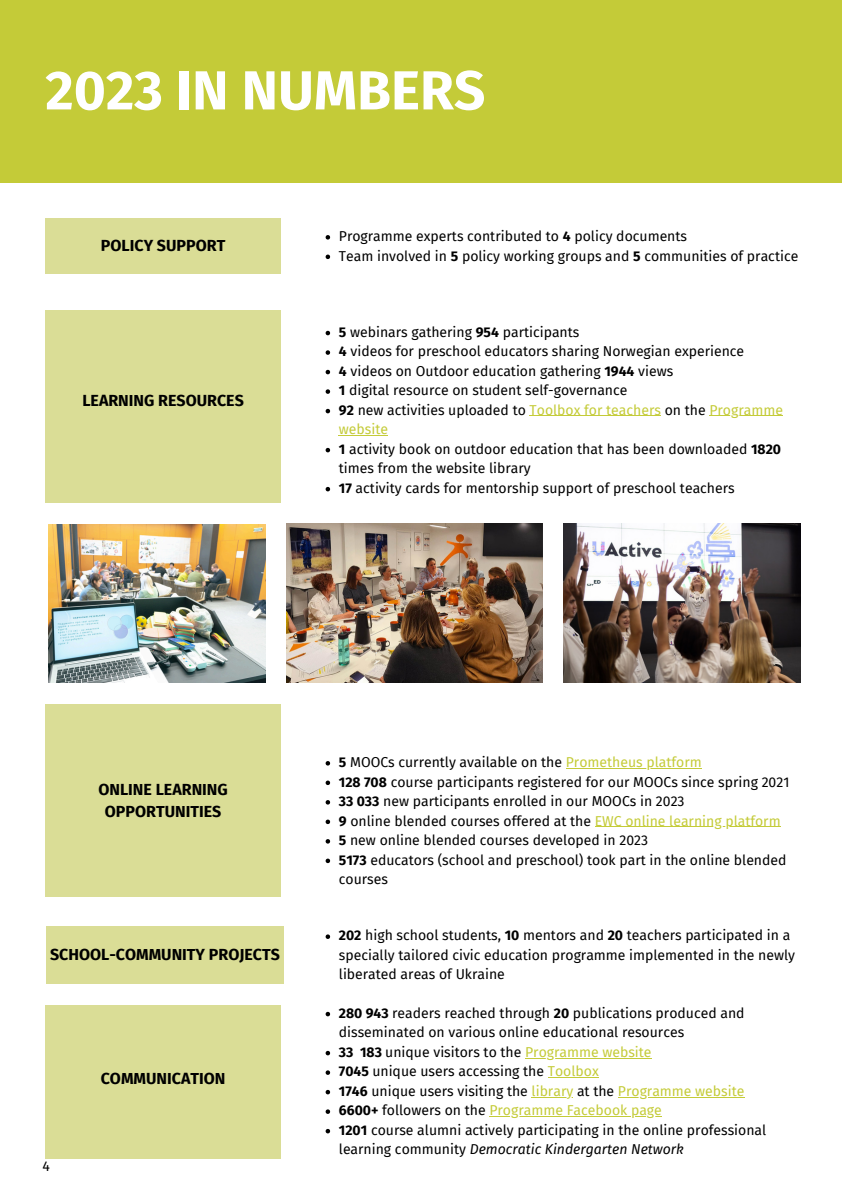
<style>
.page{position:relative;width:842px;height:1191px;background:#fff}
.page>*{position:absolute;margin:0;border:0;box-sizing:border-box;transform-origin:0 0}
.t1{font:700 55px "Fira Sans";color:#fff}
.t2{font:700 16px/21.8px "Fira Sans";color:#000;text-align:center}
.t3{font:14px/19.5px "Fira Sans";color:#000}
.t4{font:14px "Fira Sans";color:#c4cb38}
.s1{font-weight:700}
.s2{color:#c4cb38}
.s3{font-weight:700;color:#000}
.s4{color:#000}
.s5{font-style:italic}
</style>
<div class="page">
<div style="left:0;top:0;width:842px;height:183px;background:#c4cb38"></div>
<div style="left:45px;top:218px;width:236px;height:56px;background:#dadd96"></div>
<div style="left:45px;top:1004px;width:236px;height:154px;background:#dadd96"></div>
<div style="left:45px;top:704px;width:236px;height:193px;background:#dadd96"></div>
<div style="left:45px;top:310px;width:236px;height:192px;background:#dadd96"></div>
<div style="left:46px;top:925px;width:237px;height:58px;background:#dadd96"></div>
<img style="left:48px;top:524px;width:218px;height:158px">
<img style="left:563px;top:524px;width:237px;height:158px">
<img style="left:286px;top:524px;width:256px;height:158px">
<svg style="left:326px;top:235px;width:4px;height:4px"></svg>
<svg style="left:326px;top:254px;width:4px;height:5px"></svg>
<svg style="left:326px;top:331px;width:4px;height:4px"></svg>
<svg style="left:326px;top:350px;width:4px;height:5px"></svg>
<svg style="left:326px;top:370px;width:4px;height:4px"></svg>
<svg style="left:326px;top:389px;width:4px;height:5px"></svg>
<svg style="left:326px;top:409px;width:4px;height:4px"></svg>
<hr style="left:530px;top:415px;width:131px;height:1px;background:#c4cb38">
<hr style="left:709px;top:415px;width:74px;height:1px;background:#c4cb38">
<hr style="left:339px;top:435px;width:49px;height:1px;background:#c4cb38">
<svg style="left:326px;top:448px;width:4px;height:4px"></svg>
<svg style="left:326px;top:487px;width:4px;height:4px"></svg>
<svg style="left:326px;top:761px;width:4px;height:4px"></svg>
<hr style="left:566px;top:767px;width:136px;height:1px;background:#c4cb38">
<svg style="left:326px;top:780px;width:4px;height:5px"></svg>
<svg style="left:326px;top:800px;width:4px;height:4px"></svg>
<svg style="left:326px;top:819px;width:4px;height:5px"></svg>
<hr style="left:595px;top:826px;width:186px;height:1px;background:#c4cb38">
<svg style="left:326px;top:839px;width:4px;height:4px"></svg>
<svg style="left:326px;top:858px;width:4px;height:5px"></svg>
<svg style="left:326px;top:1011px;width:4px;height:5px"></svg>
<svg style="left:326px;top:1050px;width:4px;height:5px"></svg>
<hr style="left:525px;top:1057px;width:127px;height:1px;background:#c4cb38">
<svg style="left:326px;top:1070px;width:4px;height:4px"></svg>
<hr style="left:548px;top:1076px;width:51px;height:1px;background:#c4cb38">
<svg style="left:326px;top:1089px;width:4px;height:5px"></svg>
<hr style="left:532px;top:1096px;width:41px;height:1px;background:#c4cb38">
<hr style="left:618px;top:1096px;width:126px;height:1px;background:#c4cb38">
<svg style="left:326px;top:1109px;width:4px;height:4px"></svg>
<hr style="left:489px;top:1115px;width:173px;height:1px;background:#c4cb38">
<svg style="left:326px;top:1128px;width:4px;height:5px"></svg>
<svg style="left:326px;top:934px;width:4px;height:4px"></svg>
<p class="t1" style="left:45px;top:58px;width:442px">2023 IN NUMBERS</p>
<h2 class="t2" style="left:101px;top:235px;width:126px">POLICY SUPPORT</h2>
<p class="t2" style="left:82px;top:389px;width:163px">LEARNING RESOURCES</p>
<p class="t3" style="left:339px;top:226px;width:350px">Programme experts contributed to <span class="s1">4</span> policy documents</p>
<p class="t3" style="left:339px;top:246px;width:461px">Team involved in <span class="s1">5</span> policy working groups and <span class="s1">5</span> communities of practice</p>
<p class="t3" style="left:339px;top:322px;width:242px"><span class="s1">5</span> webinars gathering <span class="s1">954</span> participants</p>
<p class="t3" style="left:339px;top:342px;width:407px"><span class="s1">4</span> videos for preschool educators sharing Norwegian experience</p>
<p class="t3" style="left:339px;top:361px;width:336px"><span class="s1">4</span> videos on Outdoor education gathering <span class="s1">1944</span> views</p>
<p class="t3" style="left:339px;top:381px;width:290px"><span class="s1">1</span> digital resource on student self-governance</p>
<p class="t3" style="left:339px;top:400px;width:446px"><span class="s1">92</span> new activities uploaded to <span class="s2">Toolbox for teachers</span> on the <span class="s2">Programme</span></p>
<p class="t3" style="left:339px;top:420px;width:444px"><span class="s2">website<br></span><span class="s1">1</span> activity book on outdoor education that has been downloaded <span class="s1">1820 </span>times from the website library</p>
<p class="t3" style="left:339px;top:478px;width:397px"><span class="s1">17</span> activity cards for mentorship support of preschool teachers</p>
<h2 class="t2" style="left:98px;top:778px;width:131px">ONLINE LEARNING<br>OPPORTUNITIES</h2>
<p class="t2" style="left:50px;top:943px;width:231px">SCHOOL-COMMUNITY PROJECTS</p>
<p class="t3" style="left:43px;top:1156px;width:9px">4</p>
<p class="t2" style="left:101px;top:1067px;width:126px">COMMUNICATION</p>
<p class="t3" style="left:339px;top:752px;width:364px"><span class="s1">5</span> MOOCs currently available on the <span class="s2">Prometheus platform</span></p>
<p class="t3" style="left:339px;top:772px;width:452px"><span class="s1">128 708</span> course participants registered for our MOOCs since spring 2021</p>
<p class="t3" style="left:339px;top:791px;width:347px"><span class="s1">33 033</span> new participants enrolled in our MOOCs in 2023</p>
<p class="t3" style="left:339px;top:811px;width:443px"><span class="s1">9</span> online blended courses offered at the <span class="s2">EWC online learning platform</span></p>
<p class="t3" style="left:339px;top:830px;width:311px"><span class="s1">5</span> new online blended courses developed in 2023</p>
<p class="t3" style="left:339px;top:850px;width:449px"><span class="s1">5173</span> educators (school and preschool) took part in the online blended</p>
<h2 class="t3" style="left:339px;top:869px;width:51px">courses</h2>
<p class="t3" style="left:339px;top:925px;width:458px"><span class="s1">202</span> high school students, <span class="s1">10</span> mentors and <span class="s1">20</span> teachers participated in a specially tailored civic education programme implemented in the newly liberated areas of Ukraine</p>
<h2 class="t3" style="left:339px;top:1003px;width:407px"><span class="s1">280 943</span> readers reached through <span class="s1">20</span> publications produced and disseminated on various online educational resources</h2>
<p class="t3" style="left:339px;top:1042px;width:314px"><span class="s1">33 183</span> unique visitors to the <span class="s2">Programme website</span></p>
<p class="t3" style="left:339px;top:1061px;width:407px"><span class="s1">7045</span> unique users accessing the <span class="s2">Toolbox<br></span><span class="s1">1746</span> unique users visiting the <span class="s2">library</span> at the <span class="s2">Programme website</span></p>
<p class="t4" style="left:339px;top:1102px;width:324px"><span class="s3">6600+</span> <span class="s4">followers on the</span> Programme Facebook page</p>
<p class="t3" style="left:339px;top:1120px;width:429px"><span class="s1">1201</span> course alumni actively participating in the online professional learning community <span class="s5">Democratic Kindergarten Network</span></p>
</div>
